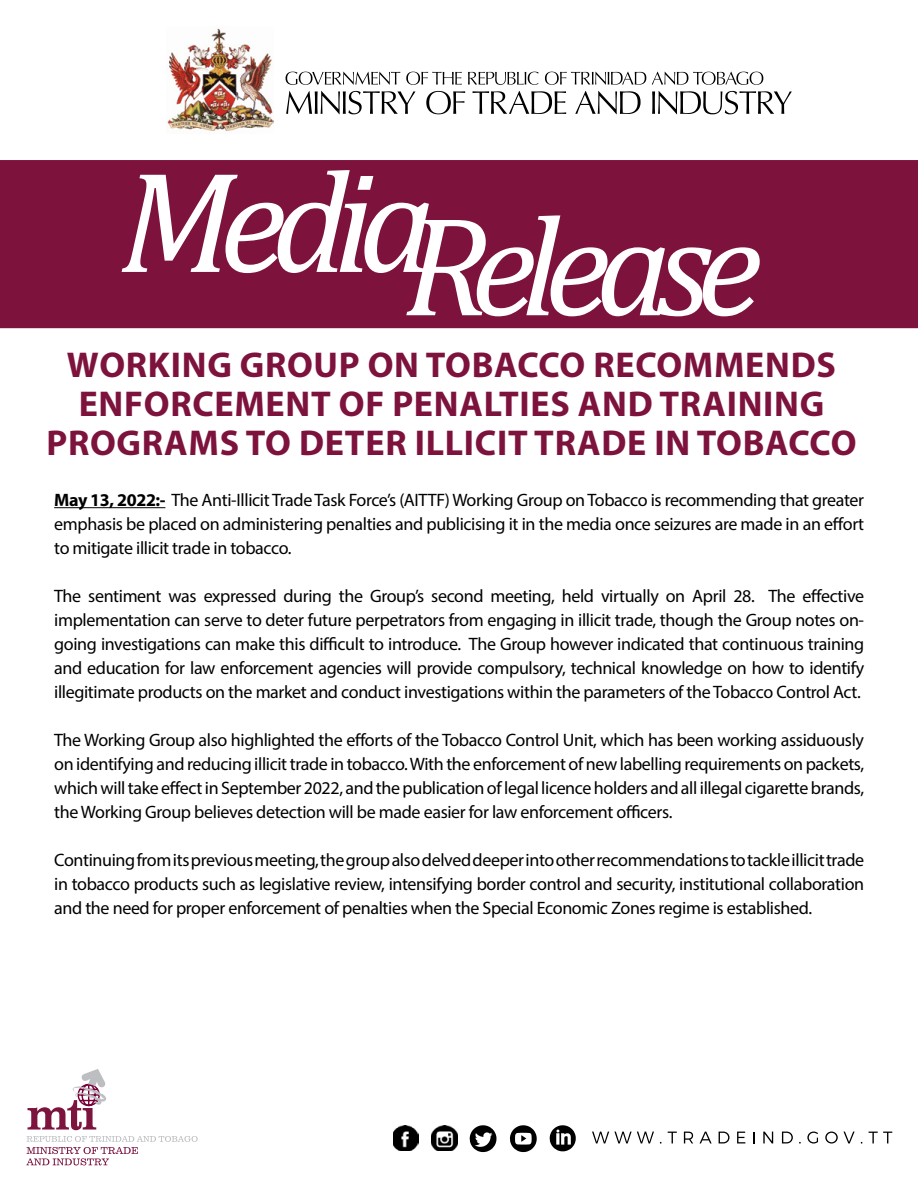
<style>
.page{position:relative;width:918px;height:1188px;background:#fff}
.page>*{position:absolute;margin:0;border:0;box-sizing:border-box;transform-origin:0 0}
.t1{font:italic 142.95px "Cambria";letter-spacing:-.1em;color:#fff}
.t2{font:700 36px/39px "Myriad Pro";letter-spacing:.02em;color:#7d123d;text-align:center}
.t3{font:18px/24px "Myriad Pro";letter-spacing:-.02em;color:#000;text-align:justify}
.s1{font-weight:700}
</style>
<div class="page">
<svg style="left:26px;top:1136px;width:172px;height:29px"></svg>
<svg style="left:28px;top:1069px;width:78px;height:61px"></svg>
<img style="left:393px;top:1125px;width:25px;height:26px">
<img style="left:431px;top:1125px;width:27px;height:26px">
<svg style="left:550px;top:1125px;width:26px;height:26px"></svg>
<svg style="left:510px;top:1125px;width:27px;height:27px"></svg>
<svg style="left:470px;top:1125px;width:26px;height:27px"></svg>
<svg style="left:592px;top:1132px;width:62px;height:11px"></svg>
<svg style="left:668px;top:1132px;width:9px;height:11px"></svg>
<svg style="left:684px;top:1132px;width:9px;height:11px"></svg>
<svg style="left:700px;top:1132px;width:12px;height:11px"></svg>
<svg style="left:719px;top:1132px;width:11px;height:11px"></svg>
<svg style="left:737px;top:1132px;width:8px;height:11px"></svg>
<svg style="left:753px;top:1132px;width:2px;height:11px"></svg>
<svg style="left:763px;top:1132px;width:10px;height:11px"></svg>
<svg style="left:782px;top:1132px;width:11px;height:11px"></svg>
<svg style="left:807px;top:1132px;width:11px;height:12px"></svg>
<svg style="left:825px;top:1132px;width:30px;height:12px"></svg>
<svg style="left:869px;top:1132px;width:23px;height:11px"></svg>
<img style="left:167px;top:28px;width:107px;height:103px">
<svg style="left:286px;top:72px;width:477px;height:13px"></svg>
<svg style="left:286px;top:91px;width:506px;height:23px"></svg>
<hr style="left:54px;top:507px;width:111px;height:1px;background:#000">
<div style="left:0;top:160px;width:918px;height:169px;background:#7d123d"></div>
<h1 class="t1" style="left:119px;top:166px;width:645px"><sup>Media</sup>Release</h1>
<h2 class="t2" style="left:47px;top:344px;width:811px">WORKING GROUP ON TOBACCO RECOMM ENDS<br>ENFORCEMENT OF PENALTIES AND TRAINING<br>PROGRAMS TO DETER ILLICIT TRADE IN TOBACCO</h2>
<p class="t3" style="left:54px;top:488px;width:812px"><span class="s1">MAY 13, 2022:-</span> The Anti-Illicit Trade Task Force’s (AITTF) Working Group on Tobacco is recommending that greater emphasis be placed on administering penalties and publicising it in the media once seizures are made in an effort to mitigate illicit trade in tobacco.</p>
<p class="t3" style="left:54px;top:584px;width:812px">The sentiment was expressed during the Group’s second meeting, held virtually on April 28. The effective implementation can serve to deter future perpetrators from engaging in illicit trade, though the Group notes on&shy;going investigations can make this difficult to introduce. The Group however indicated that continuous training and education for law enforcement agencies will provide compulsory, technical knowledge on how to identify illegitimate products on the market and conduct investigations within the parameters of the Tobacco Control Act.</p>
<p class="t3" style="left:54px;top:728px;width:812px">The Working Group also highlighted the efforts of the Tobacco Control Unit, which has been working assiduously on identifying and reducing illicit trade in tobacco. With the enforcement of new labelling requirements on packets, which will take effect in September 2022, and the publication of legal licence holders and all illegal cigarette brands, the Working Group believes detection will be made easier for law enforcement officers.</p>
<p class="t3" style="left:54px;top:848px;width:812px">Continuing from its previous meeting, the group also delved deeper into other recommendations to tackle illicit trade in tobacco products such as legislative review, intensifying border control and security, institutional collaboration and the need for proper enforcement of penalties when the Special Economic Zones regime is established.</p>
</div>
